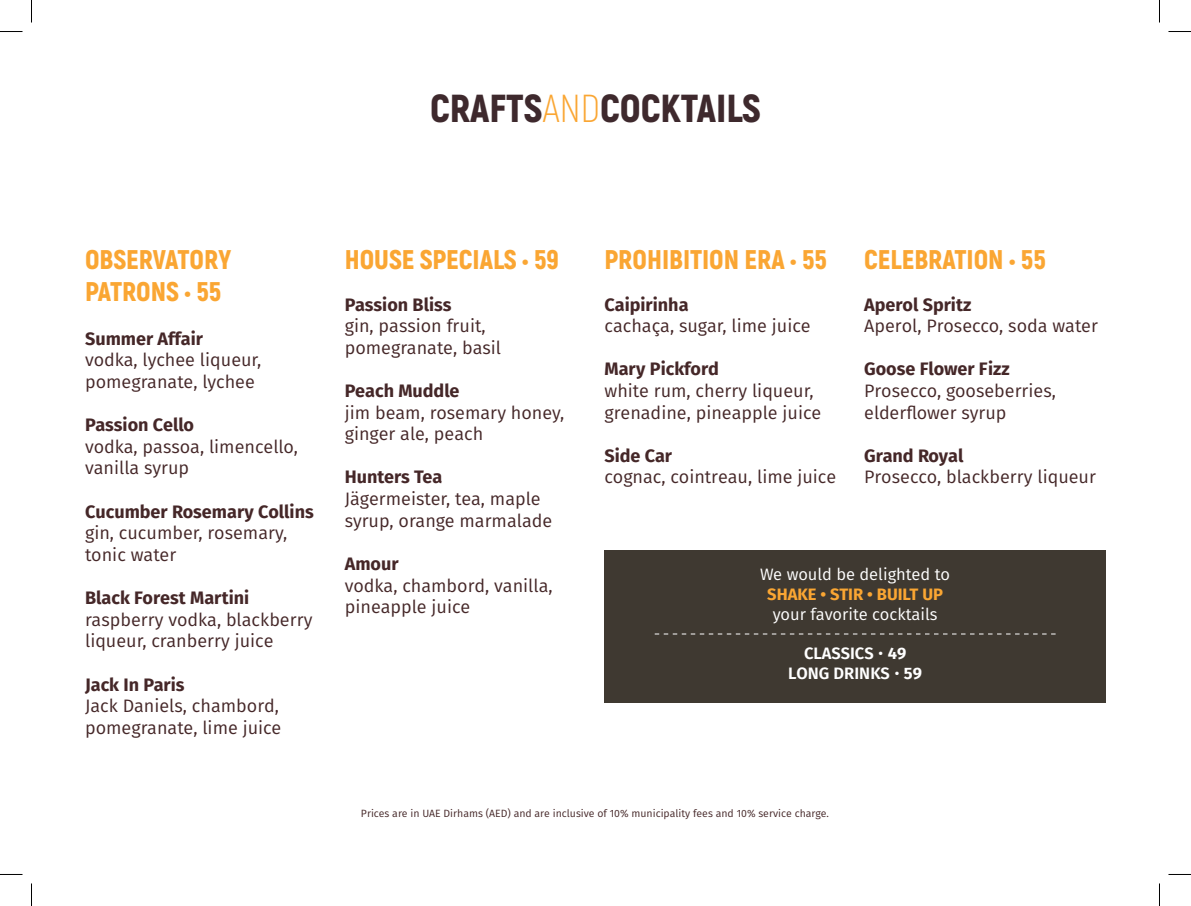
<style>
.page{position:relative;width:1191px;height:906px;background:#fff}
.page>*{position:absolute;margin:0;border:0;box-sizing:border-box;transform-origin:0 0}
.t1{font:900 39px "Akrobat";color:#3e292d}
.t2{font:900 27px/32.4px "Akrobat";color:#faa633}
.t3{font:18px/21.6px "Fira Sans";color:#452728}
.t4{font:700 18px "Fira Sans";color:#452728}
.t5{font:16.5px "Fira Sans";color:#fff}
.t6{font:600 16.5px/19.8px "Fira Sans";color:#fff;text-align:center}
.t7{font:700 16.5px "Fira Sans";color:#faa633}
.t8{font:10.5px "Fira Sans";color:#452728}
.s1{font-weight:300;color:#faa633}
.s2{font-weight:400}
.s3{font-weight:700}
</style>
<div class="page">
<div style="left:604px;top:550px;width:501px;height:152px;background:#3f3931"></div>
<svg style="left:655px;top:633px;width:400px;height:1px"></svg>
<svg style="left:0;top:31px;width:22px;height:1px"></svg>
<svg style="left:1168px;top:31px;width:23px;height:1px"></svg>
<svg style="left:0;top:874px;width:22px;height:1px"></svg>
<svg style="left:1168px;top:874px;width:23px;height:1px"></svg>
<svg style="left:31px;top:0;width:1px;height:22px"></svg>
<svg style="left:31px;top:883px;width:1px;height:22px"></svg>
<svg style="left:1159px;top:0;width:1px;height:22px"></svg>
<svg style="left:1159px;top:883px;width:1px;height:22px"></svg>
<h1 class="t1" style="left:430px;top:83px;width:332px">CRAFTS<span class="s1">AND</span>COCKTAILS</h1>
<h2 class="t2" style="left:85px;top:243px;width:147px">OBSERVATORY<br>PATRONS • 55</h2>
<p class="t4" style="left:85px;top:326px;width:119px">Summer Affair</p>
<p class="t3" style="left:85px;top:349px;width:178px">vodka, lychee liqueur, pomegranate, lychee</p>
<p class="t4" style="left:85px;top:412px;width:110px">Passion Cello</p>
<p class="t3" style="left:85px;top:435px;width:214px">vodka, passoa, limencello, vanilla syrup</p>
<p class="t4" style="left:85px;top:498px;width:230px">Cucumber Rosemary Collins</p>
<p class="t3" style="left:85px;top:522px;width:204px">gin, cucumber, rosemary, tonic water</p>
<p class="t4" style="left:85px;top:585px;width:166px">Black Forest Martini</p>
<p class="t3" style="left:85px;top:608px;width:229px">raspberry vodka, blackberry liqueur, cranberry juice</p>
<p class="t4" style="left:85px;top:671px;width:101px">Jack In Paris</p>
<p class="t3" style="left:85px;top:695px;width:198px">Jack Daniels, chambord, pomegranate, lime juice</p>
<h2 class="t2" style="left:345px;top:243px;width:216px">HOUSE SPECIALS • 59</h2>
<p class="t4" style="left:345px;top:291px;width:108px">Passion Bliss</p>
<p class="t3" style="left:345px;top:315px;width:158px">gin, passion fruit, pomegranate, basil</p>
<p class="t4" style="left:345px;top:378px;width:116px">Peach Muddle</p>
<p class="t3" style="left:345px;top:401px;width:221px">jim beam, rosemary honey, ginger ale, peach</p>
<p class="t4" style="left:345px;top:464px;width:99px">Hunters Tea</p>
<p class="t3" style="left:345px;top:488px;width:209px">Jägermeister, tea, maple syrup, orange marmalade</p>
<p class="t4" style="left:345px;top:551px;width:55px">Amour</p>
<p class="t3" style="left:345px;top:574px;width:209px">vodka, chambord, vanilla, pineapple juice</p>
<h2 class="t2" style="left:604px;top:243px;width:224px">PROHIBITION ERA • 55</h2>
<p class="t4" style="left:604px;top:291px;width:86px">Caipirinha</p>
<p class="t3" style="left:604px;top:315px;width:208px">cachaça, sugar, lime juice</p>
<p class="t4" style="left:604px;top:356px;width:116px">Mary Pickford</p>
<p class="t3" style="left:604px;top:380px;width:218px">white rum, cherry liqueur, grenadine, pineapple juice</p>
<p class="t4" style="left:604px;top:443px;width:69px">Side Car</p>
<p class="t3" style="left:604px;top:466px;width:233px">cognac, cointreau, lime juice</p>
<h2 class="t2" style="left:864px;top:243px;width:183px">CELEBRATION • 55</h2>
<p class="t4" style="left:864px;top:291px;width:109px">Aperol Spritz</p>
<p class="t3" style="left:864px;top:315px;width:235px">Aperol, Prosecco, soda water</p>
<p class="t4" style="left:864px;top:356px;width:147px">Goose Flower Fizz</p>
<p class="t3" style="left:864px;top:380px;width:193px">Prosecco, gooseberries, elderflower syrup</p>
<p class="t4" style="left:864px;top:443px;width:101px">Grand Royal</p>
<p class="t3" style="left:864px;top:466px;width:233px">Prosecco, blackberry liqueur</p>
<p class="t5" style="left:760px;top:562px;width:191px">We would be delighted to</p>
<p class="t7" style="left:767px;top:582px;width:177px">SHAKE • STIR • BUILT UP</p>
<p class="t5" style="left:772px;top:602px;width:166px">your favorite cocktails</p>
<p class="t6" style="left:788px;top:643px;width:135px">CLASSICS <span class="s2">•</span> <span class="s3">49<br></span>LONG DRINKS <span class="s2">•</span> <span class="s3">59</span></p>
<p class="t8" style="left:361px;top:805px;width:469px">Prices are in UAE Dirhams (AED) and are inclusive of 10% municipality fees and 10% service charge.</p>
</div>
